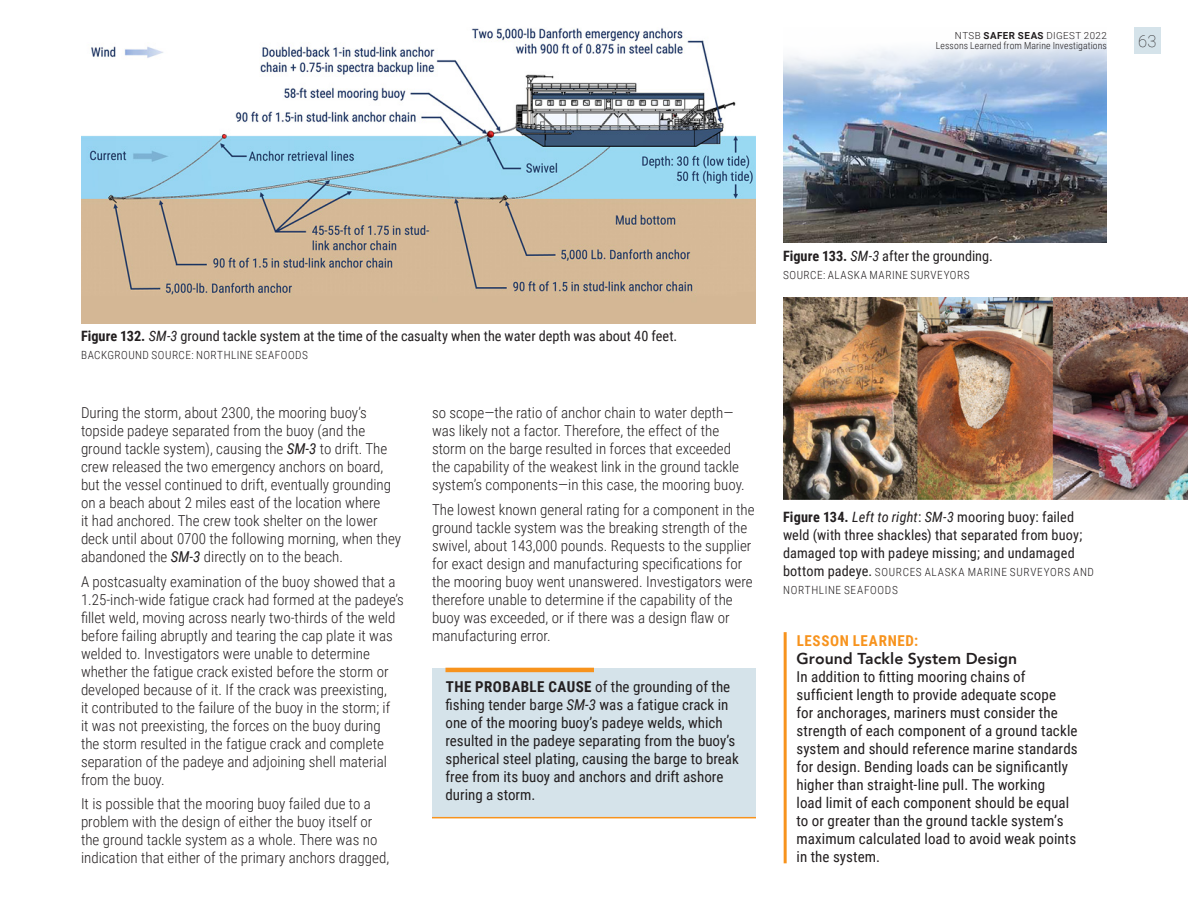
<style>
.page{position:relative;width:1188px;height:918px;background:#fff}
.page>*{position:absolute;margin:0;border:0;box-sizing:border-box;transform-origin:0 0}
.t1{font:100 16.5px "Roboto";color:#231f20}
.t2{font:800 15.75px "Avenir";letter-spacing:.005em;color:#231f20}
.t3{font:300 15px/18px "Roboto Condensed";color:#231f20}
.t4{font:15px/18px "Roboto Condensed";letter-spacing:.005em;color:#231f20}
.t5{font:700 15px "Roboto Condensed";letter-spacing:.045em;color:#f7931d}
.t6{font:14.25px/18px "Roboto Condensed";letter-spacing:.005em;color:#231f20}
.t7{font:300 11.25px/18px "Roboto Condensed";letter-spacing:.05em;color:#231f20}
.t8{font:300 9.75px "Roboto Condensed";letter-spacing:.01em;color:#231f20}
.t9{font:300 9.75px "Roboto";letter-spacing:.045em;color:#231f20}
.s1{font-weight:700}
.s2{font-style:italic}
.s3{font-weight:400;font-style:italic}
.s4{font-weight:400;font-size:14.25px}
</style>
<div class="page">
<div style="left:1134px;top:27px;width:27px;height:27px;background:#d5e3ea"></div>
<div style="left:432px;top:668px;width:324px;height:150px;background:#d5e3ea"></div>
<hr style="left:432px;top:817px;width:324px;height:1px;background:#f7931d">
<hr style="left:446px;top:668px;width:148px;height:4px;background:#f7931d">
<hr style="left:784px;top:632px;width:3px;height:231px;background:#f7931d">
<img style="left:81px;top:27px;width:675px;height:297px">
<img style="left:783px;top:39px;width:324px;height:204px">
<img style="left:783px;top:297px;width:405px;height:203px">
<p class="t9" style="left:955px;top:29px;width:154px">NTSB <span class="s1">SAFER SEAS</span> DIGEST 2022</p>
<p class="t8" style="left:936px;top:39px;width:173px">Lessons Learned from Marine Investigations</p>
<p class="t1" style="left:1138px;top:29px;width:20px">63</p>
<p class="t6" style="left:81px;top:327px;width:598px"><span class="s1">Figure 132.</span> <span class="s2">SM-3</span> ground tackle system at the time of the casualty when the water depth was about 40 feet.</p>
<p class="t7" style="left:81px;top:346px;width:228px">BACKGROUND SOURCE: NORTHLINE SEAFOODS</p>
<p class="t3" style="left:81px;top:403px;width:322px">During the storm, about 2300, the mooring buoy’s topside padeye separated from the buoy (and the ground tackle system), causing the <span class="s3">SM-3</span> to drift. The crew released the two emergency anchors on board, but the vessel continued to drift, eventually grounding on a beach about 2 miles east of the location where<br>it had anchored. The crew took shelter on the lower deck until about 0700 the following morning, when they abandoned the <span class="s3">SM-3</span> directly on to the beach.</p>
<p class="t3" style="left:81px;top:572px;width:324px">A postcasualty examination of the buoy showed that a 1.25-inch-wide fatigue crack had formed at the padeye’s fillet weld, moving across nearly two-thirds of the weld before failing abruptly and tearing the cap plate it was welded to. Investigators were unable to determine whether the fatigue crack existed before the storm or developed because of it. If the crack was preexisting,<br>it contributed to the failure of the buoy in the storm; if<br>it was not preexisting, the forces on the buoy during<br>the storm resulted in the fatigue crack and complete separation of the padeye and adjoining shell material from the buoy.</p>
<p class="t3" style="left:81px;top:795px;width:310px">It is possible that the mooring buoy failed due to a problem with the design of either the buoy itself or the ground tackle system as a whole. There was no indication that either of the primary anchors dragged,</p>
<p class="t3" style="left:432px;top:403px;width:314px">so scope—the ratio of anchor chain to water depth— was likely not a factor. Therefore, the effect of the storm on the barge resulted in forces that exceeded the capability of the weakest link in the ground tackle system’s components—in this case, the mooring buoy.</p>
<p class="t3" style="left:432px;top:500px;width:324px">The lowest known general rating for a component in the ground tackle system was the breaking strength of the swivel, about 143,000 pounds. Requests to the supplier for exact design and manufacturing specifications for the mooring buoy went unanswered. Investigators were therefore unable to determine if the capability of the buoy was exceeded, or if there was a design flaw or manufacturing error.</p>
<p class="t4" style="left:446px;top:678px;width:295px"><span class="s1">THE PROBABLE CAUSE</span> of the grounding of the fishing tender barge <span class="s2">SM-3</span> was a fatigue crack in one of the mooring buoy’s padeye welds, which resulted in the padeye separating from the buoy’s spherical steel plating, causing the barge to break free from its buoy and anchors and drift ashore during a storm.</p>
<p class="t6" style="left:783px;top:246px;width:211px"><span class="s1">Figure 133.</span> <span class="s2">SM-3</span> after the grounding.</p>
<p class="t7" style="left:783px;top:266px;width:188px">SOURCE: ALASKA MARINE SURVEYORS</p>
<p class="t6" style="left:783px;top:507px;width:301px"><span class="s1">Figure 134.</span> <span class="s2">Left to right</span>: <span class="s2">SM-3</span> mooring buoy: failed weld (with three shackles) that separated from buoy; damaged top with padeye missing; and undamaged</p>
<p class="t7" style="left:783px;top:563px;width:312px"><span class="s4">bottom padeye.</span> SOURCES ALASKA MARINE SURVEYORS AND<br>NORTHLINE SEAFOODS</p>
<p class="t5" style="left:797px;top:630px;width:123px">LESSON LEARNED:</p>
<p class="t2" style="left:796px;top:646px;width:222px">Ground Tackle System Design</p>
<p class="t4" style="left:796px;top:667px;width:283px">In addition to fitting mooring chains of sufficient length to provide adequate scope<br>for anchorages, mariners must consider the strength of each component of a ground tackle system and should reference marine standards for design. Bending loads can be significantly higher than straight-line pull. The working<br>load limit of each component should be equal to or greater than the ground tackle system’s maximum calculated load to avoid weak points in the system.</p>
</div>
